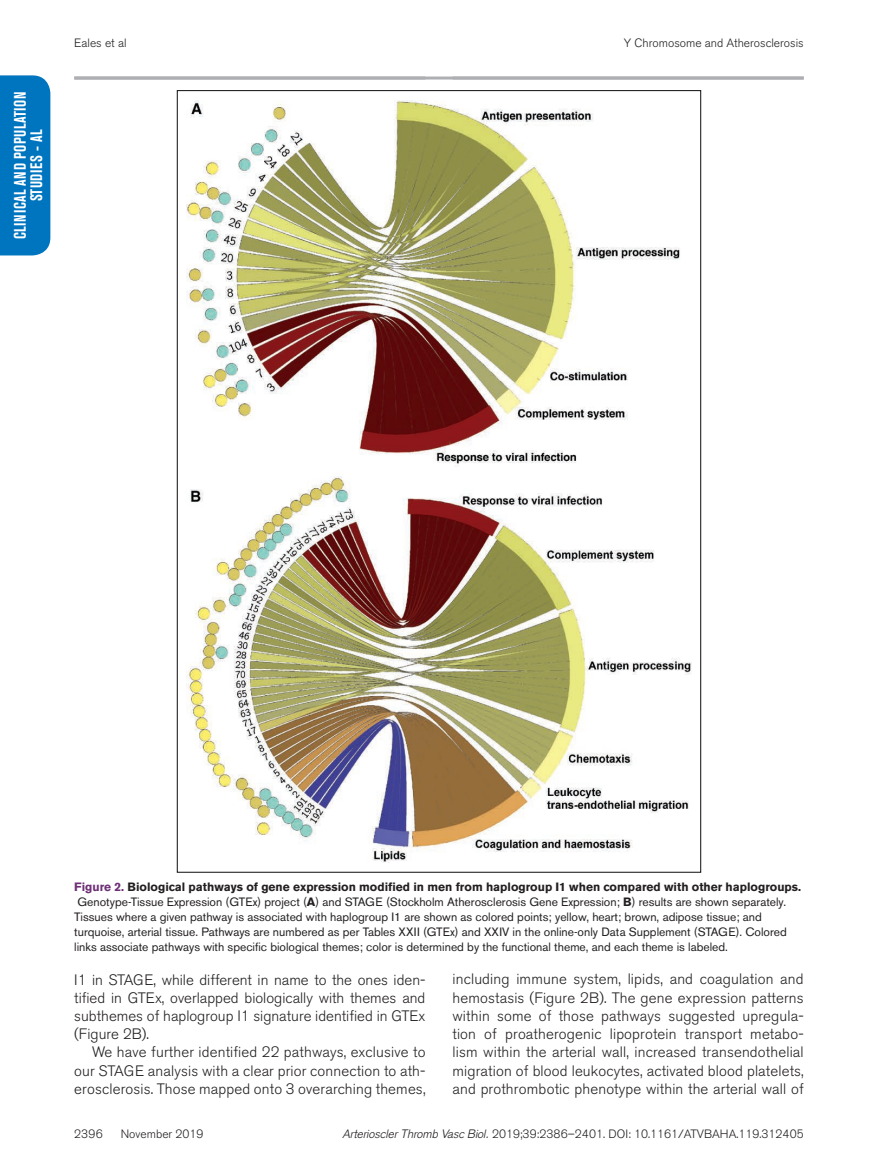
<style>
.page{position:relative;width:878px;height:1175px;background:#fff}
.page>*{position:absolute;margin:0;border:0;box-sizing:border-box;transform-origin:0 0}
.t1{font:700 condensed 16.5px/16.5px "Akzidenz Grotesk BE";letter-spacing:.045em;color:#fff;text-align:center;scale:.9 1}
.t2{font:300 15px/18.3px "Akzidenz Grotesk BE";letter-spacing:.01em;color:#231f20;text-align:justify}
.t3{font:12px/15px "Akzidenz Grotesk BE";color:#231f20}
.t4{font:300 12px "Akzidenz Grotesk BE";color:#231f20}
.s1{font-weight:700;color:#6e2f76}
.s2{font-weight:700}
.s3{font-family:"Akzidenz Grotesk";font-style:italic}
</style>
<div class="page">
<div style="left:0;top:75px;width:50px;height:180px;background:#0075bf"></div>
<hr style="left:74px;top:76px;width:729px;height:4px;background:#b9babe">
<svg style="left:176px;top:90px;width:525px;height:783px"></svg>
<p class="t1" style="left:12px;top:239px;width:165px;rotate:-90deg">CLINICAL AND POPULATION<br>STUDIES - AL</p>
<p class="t4" style="left:74px;top:36px;width:54px">Eales et al</p>
<p class="t4" style="left:623px;top:36px;width:181px">Y Chromosome and Atherosclerosis</p>
<p class="t3" style="left:74px;top:879px;width:728px"><span class="s1">Figure 2.</span> <span class="s2">Biological pathways of gene expression modified in men from haplogroup I1 when compared with other haplogroups.<br></span>Genotype-Tissue Expression (GTEx) project (<span class="s2">A</span>) and STAGE (Stockholm Atherosclerosis Gene Expression; <span class="s2">B</span>) results are shown separately.<br>Tissues where a given pathway is associated with haplogroup I1 are shown as colored points; yellow, heart; brown, adipose tissue; and turquoise, arterial tissue. Pathways are numbered as per Tables XXII (GTEx) and XXIV in the online-only Data Supplement (STAGE). Colored links associate pathways with specific biological themes; color is determined by the functional theme, and each theme is labeled.</p>
<p class="t2" style="left:74px;top:970px;width:353px">I1 in STAGE, while different in name to the ones iden&shy;tified in GTEx, overlapped biologically with themes and subthemes of haplogroup I1 signature identified in GTEx (Figure 2B).</p>
<p class="t2" style="left:74px;top:1043px;width:353px;text-indent:18px">We have further identified 22 pathways, exclusive to our STAGE analysis with a clear prior connection to ath&shy;erosclerosis. Those mapped onto 3 overarching themes,</p>
<p class="t2" style="left:452px;top:970px;width:353px">including immune system, lipids, and coagulation and hemostasis (Figure 2B). The gene expression patterns within some of those pathways suggested upregula&shy;tion of proatherogenic lipoprotein transport metabo&shy;lism within the arterial wall, increased transendothelial migration of blood leukocytes, activated blood platelets, and prothrombotic phenotype within the arterial wall of</p>
<p class="t4" style="left:74px;top:1126px;width:30px">2396</p>
<p class="t4" style="left:121px;top:1126px;width:84px">November 2019</p>
<p class="t4" style="left:342px;top:1126px;width:462px"><span class="s3">Arterioscler Thromb Vasc Biol.</span> 2019;39:2386–2401. DOI: 10.1161/ATVBAHA.119.312405</p>
</div>
